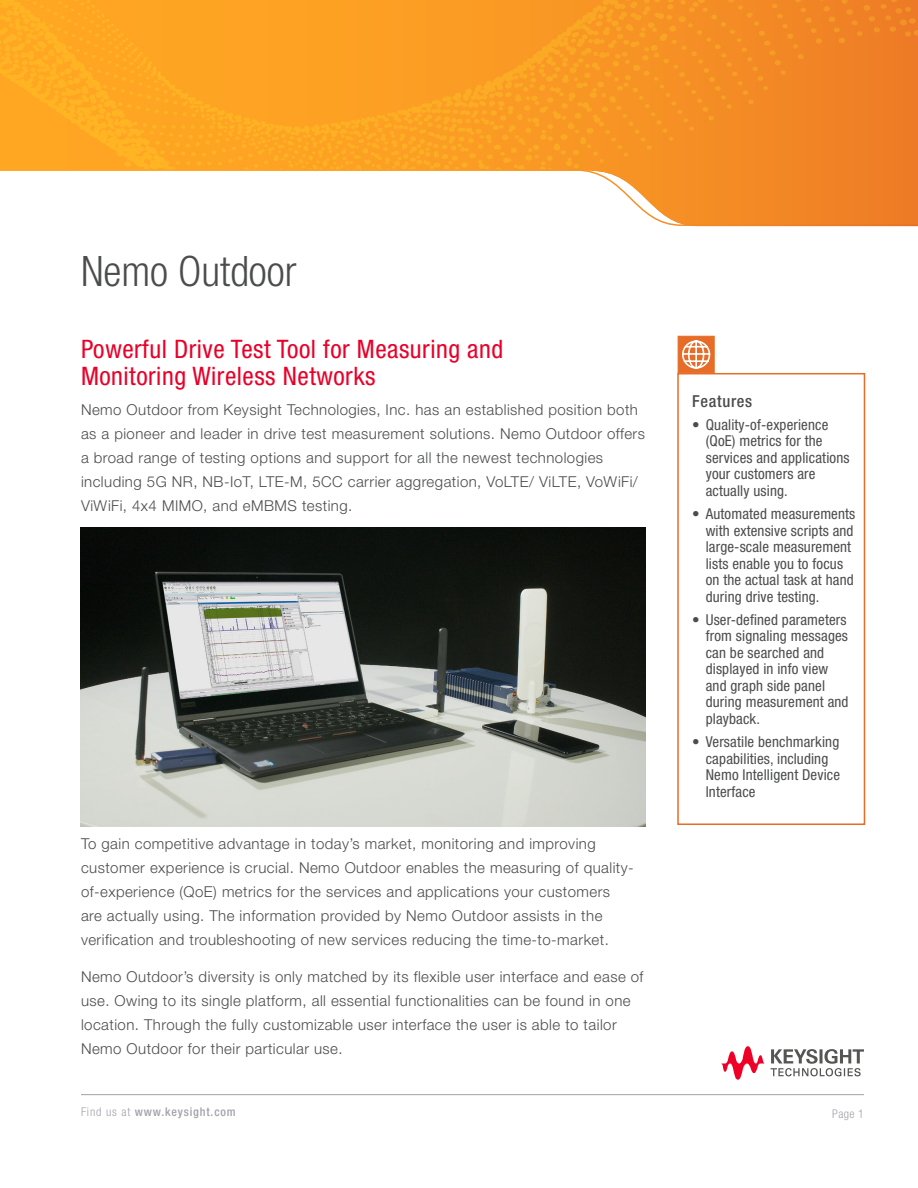
<style>
.page{position:relative;width:918px;height:1188px;background:#fff}
.page>*{position:absolute;margin:0;border:0;box-sizing:border-box;transform-origin:0 0}
.KT_-_Title{font:300 condensed 42px "Helvetica Neue LT Std";color:#4b4c4d}
.KT_-_Header_1{font:condensed 25.5px/27px "Helvetica Neue LT Std";letter-spacing:.02em;color:#e90029}
.KT_-_Sidebar_Titles{font:500 condensed 16.5px "Helvetica Neue LT Std";letter-spacing:.04em;color:#4b4c4d}
.KT_-_Body_Text{font:300 15px/24px "Helvetica Neue LT Std";letter-spacing:.03em;color:#4b4c4d}
.t1{font:condensed 15px/16.5px "Helvetica Neue LT Std";letter-spacing:.01em;color:#4b4c4d}
.KT_-_Footer_Address{font:500 condensed 12px "Helvetica Neue LT Std";letter-spacing:.07em;color:#a4a1a9}
.t2{font:300 condensed 12px "Helvetica Neue LT Std";color:#a4a1a9}
.s1{font-weight:300}
</style>
<div class="page">
<hr style="left:81px;top:1094px;width:783px;height:1px;background:#a4a1a9">
<svg style="left:721px;top:1046px;width:143px;height:34px"></svg>
<div style="left:604px;top:0;width:314px;height:168px;background:#f08126"></div>
<svg style="left:534px;top:0;width:377px;height:18px;background:#f28a25"></svg>
<div style="left:804px;top:18px;width:114px;height:73px;background:#ef8026"></div>
<svg style="left:0;top:0;width:534px;height:7px;background:#fda223"></svg>
<svg style="left:0;top:7px;width:804px;height:125px;background:#fa9c23"></svg>
<svg style="left:0;top:77px;width:768px;height:86px;background:#f99b23"></svg>
<svg style="left:0;top:115px;width:604px;height:53px;background:#fca423"></svg>
<svg style="left:0;top:168px;width:918px;height:59px"></svg>
<div style="left:677px;top:373px;width:188px;height:452px;border:2px solid #e76c27"></div>
<div style="left:678px;top:336px;width:37px;height:37px;background:#e76c27;border:1px solid #e76c27"></div>
<svg style="left:682px;top:340px;width:29px;height:29px"></svg>
<img style="left:81px;top:527px;width:565px;height:299px">
<p class="KT_-_Title" style="left:81px;top:247px;width:217px">Nemo Outdoor</p>
<p class="KT_-_Header_1" style="left:81px;top:335px;width:424px">Powerful Drive Test Tool for Measuring and<br>Monitoring Wireless Networks</p>
<p class="KT_-_Body_Text" style="left:81px;top:398px;width:566px">Nemo Outdoor from Keysight Technologies, Inc. has an established position both as a pioneer and leader in drive test measurement solutions. Nemo Outdoor offers a broad range of testing options and support for all the newest technologies including 5G NR, NB-IoT, LTE-M, 5CC carrier aggregation, VoLTE/ ViLTE, VoWiFi/ ViWiFi, 4x4 MIMO, and eMBMS testing.</p>
<p class="KT_-_Body_Text" style="left:81px;top:831px;width:554px">To gain competitive advantage in today’s market, monitoring and improving customer experience is crucial. Nemo Outdoor enables the measuring of quality&shy;of-experience (QoE) metrics for the services and applications your customers are actually using. The information provided by Nemo Outdoor assists in the verification and troubleshooting of new services reducing the time-to-market.</p>
<p class="KT_-_Body_Text" style="left:81px;top:965px;width:564px">Nemo Outdoor’s diversity is only matched by its flexible user interface and ease of use. Owing to its single platform, all essential functionalities can be found in one location. Through the fully customizable user interface the user is able to tailor Nemo Outdoor for their particular use.</p>
<p class="KT_-_Sidebar_Titles" style="left:692px;top:391px;width:61px">Features</p>
<p class="t1" style="left:706px;top:416px;width:145px;text-indent:-14px">• Quality-of-experience (QoE) metrics for the services and applications your customers are actually using.</p>
<p class="t1" style="left:706px;top:505px;width:151px;text-indent:-14px">• Automated measurements with extensive scripts and large-scale measurement lists enable you to focus on the actual task at hand during drive testing.</p>
<p class="t1" style="left:706px;top:611px;width:144px;text-indent:-14px">• User-defined parameters from signaling messages can be searched and displayed in info view and graph side panel during measurement and playback.</p>
<p class="t1" style="left:706px;top:733px;width:136px;text-indent:-14px">• Versatile benchmarking capabilities, including<br>Nemo Intelligent Device<br>Interface</p>
<p class="KT_-_Footer_Address" style="left:81px;top:1105px;width:156px"><span class="s1">Find us at</span> www.keysight.com</p>
<p class="t2" style="left:832px;top:1107px;width:33px">Page 1</p>
</div>
